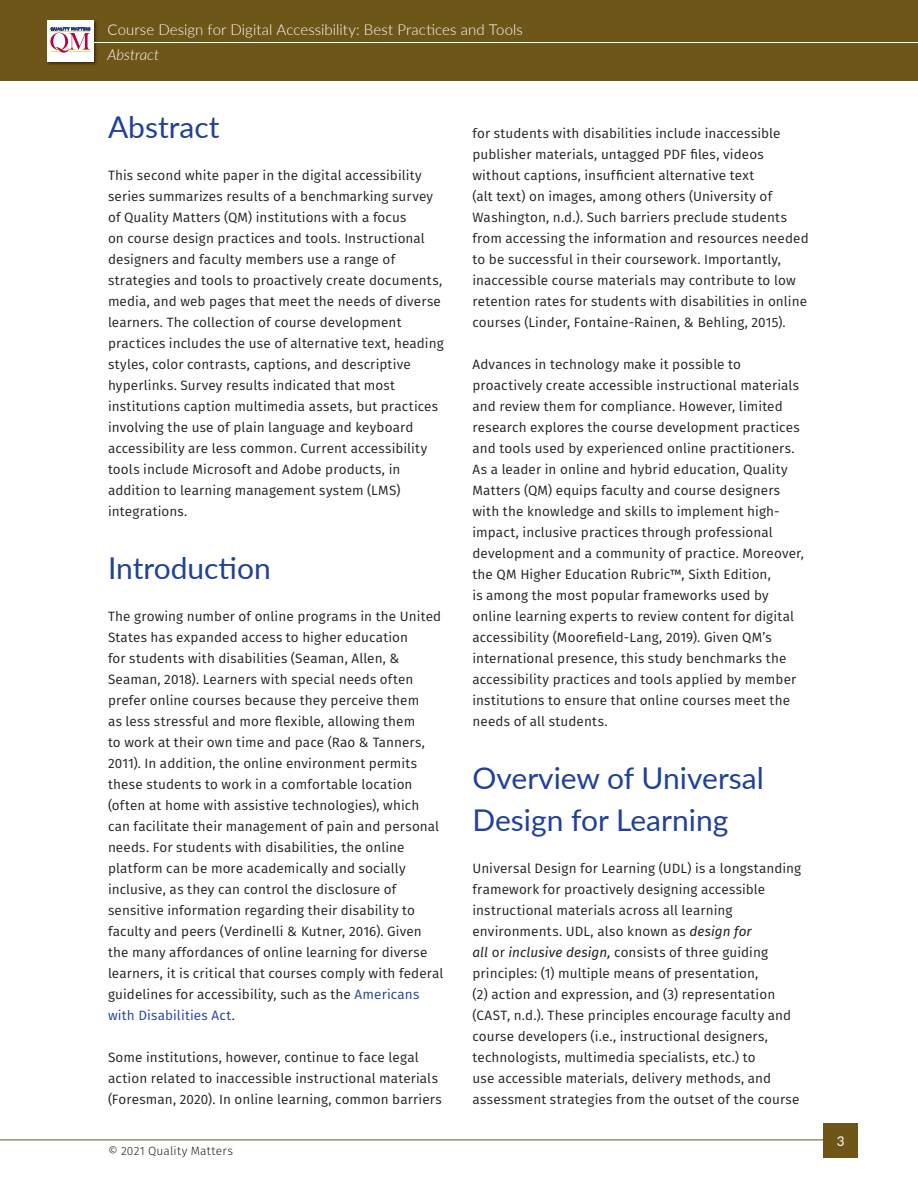
<style>
.page{position:relative;width:918px;height:1188px;background:#fff}
.page>*{position:absolute;margin:0;border:0;box-sizing:border-box;transform-origin:0 0}
.section_head{font:30px/42px "Lato";color:#20419a}
.running_head_left{font:300 15px "Lato";letter-spacing:.005em;color:#fff}
.running_head_right{font:italic 300 15px "Lato";color:#fff}
.body_copy{font:13.5px/21px "Fira Sans";letter-spacing:.01em;color:#231f20}
.running_head_right-2{font:13.5px "Lato";color:#fff}
.t1{font:300 12px "Fira Sans";letter-spacing:.015em;color:#231f20}
.s1{color:#20419a}
.s2{font-style:italic}
</style>
<div class="page">
<div style="left:0;top:0;width:918px;height:81px;background:#6d5617"></div>
<hr style="left:0;top:1140px;width:824px;height:1px;background:#6d5617">
<div style="left:824px;top:1123px;width:34px;height:35px;background:#6d5617"></div>
<img style="left:47px;top:21px;width:50px;height:44px">
<div style="left:47px;top:20px;width:47px;height:41px;background:#fff"></div>
<svg style="left:50px;top:28px;width:41px;height:25px"></svg>
<hr style="left:94px;top:42px;width:824px;height:1px;background:#fff">
<p class="running_head_left" style="left:107px;top:20px;width:417px">Course Design for Digital Accessibility: Best Practices and Tools</p>
<p class="running_head_right" style="left:107px;top:44px;width:53px">Abstract</p>
<p class="section_head" style="left:108px;top:105px;width:113px">Abstract</p>
<p class="body_copy" style="left:108px;top:164px;width:337px">This second white paper in the digital accessibility series summarizes results of a benchmarking survey of Quality Matters (QM) institutions with a focus<br>on course design practices and tools. Instructional designers and faculty members use a range of strategies and tools to proactively create documents, media, and web pages that meet the needs of diverse learners. The collection of course development practices includes the use of alternative text, heading styles, color contrasts, captions, and descriptive hyperlinks. Survey results indicated that most institutions caption multimedia assets, but practices involving the use of plain language and keyboard accessibility are less common. Current accessibility tools include Microsoft and Adobe products, in addition to learning management system (LMS) integrations.</p>
<p class="section_head" style="left:108px;top:546px;width:164px">Introduction</p>
<p class="body_copy" style="left:108px;top:605px;width:337px">The growing number of online programs in the United States has expanded access to higher education<br>for students with disabilities (Seaman, Allen, &amp; Seaman, 2018). Learners with special needs often prefer online courses because they perceive them<br>as less stressful and more flexible, allowing them<br>to work at their own time and pace (Rao &amp; Tanners, 2011). In addition, the online environment permits these students to work in a comfortable location (often at home with assistive technologies), which can facilitate their management of pain and personal needs. For students with disabilities, the online platform can be more academically and socially inclusive, as they can control the disclosure of sensitive information regarding their disability to faculty and peers (Verdinelli &amp; Kutner, 2016). Given the many affordances of online learning for diverse learners, it is critical that courses comply with federal guidelines for accessibility, such as the <span class="s1">Americans with Disabilities Act</span>.</p>
<p class="body_copy" style="left:108px;top:1047px;width:335px">Some institutions, however, continue to face legal action related to inaccessible instructional materials (Foresman, 2020). In online learning, common barriers</p>
<p class="t1" style="left:108px;top:1143px;width:126px">© 2021 Quality Matters</p>
<p class="body_copy" style="left:472px;top:123px;width:338px">for students with disabilities include inaccessible publisher materials, untagged PDF files, videos without captions, insufficient alternative text<br>(alt text) on images, among others (University of Washington, n.d.). Such barriers preclude students from accessing the information and resources needed to be successful in their coursework. Importantly, inaccessible course materials may contribute to low retention rates for students with disabilities in online courses (Linder, Fontaine-Rainen, &amp; Behling, 2015).</p>
<p class="body_copy" style="left:472px;top:354px;width:333px">Advances in technology make it possible to proactively create accessible instructional materials and review them for compliance. However, limited research explores the course development practices and tools used by experienced online practitioners.<br>As a leader in online and hybrid education, Quality Matters (QM) equips faculty and course designers with the knowledge and skills to implement high&shy;impact, inclusive practices through professional development and a community of practice. Moreover, the QM Higher Education Rubric™, Sixth Edition,<br>is among the most popular frameworks used by online learning experts to review content for digital accessibility (Moorefield-Lang, 2019). Given QM’s international presence, this study benchmarks the accessibility practices and tools applied by member institutions to ensure that online courses meet the needs of all students.</p>
<p class="section_head" style="left:472px;top:756px;width:293px">Overview of Universal<br>Design for Learning</p>
<p class="body_copy" style="left:472px;top:857px;width:330px">Universal Design for Learning (UDL) is a longstanding framework for proactively designing accessible instructional materials across all learning environments. UDL, also known as <span class="s2">design for<br>all</span> or <span class="s2">inclusive design,</span> consists of three guiding principles: (1) multiple means of presentation,<br>(2) action and expression, and (3) representation (CAST, n.d.). These principles encourage faculty and course developers (i.e., instructional designers, technologists, multimedia specialists, etc.) to<br>use accessible materials, delivery methods, and assessment strategies from the outset of the course</p>
<p class="running_head_right-2" style="left:837px;top:1131px;width:9px">3</p>
</div>
